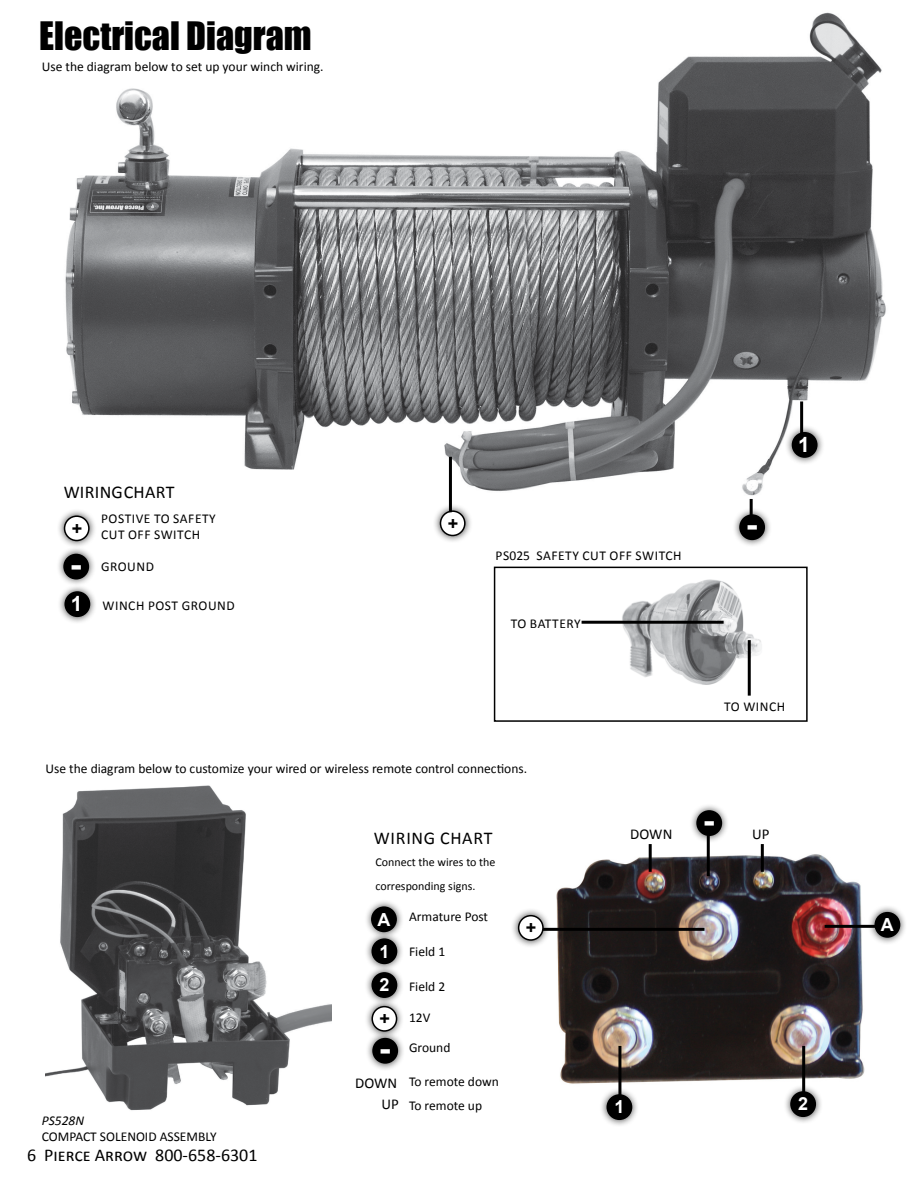
<style>
.page{position:relative;width:918px;height:1188px;background:#fff}
.page>*{position:absolute;margin:0;border:0;box-sizing:border-box;transform-origin:0 0}
.t1{font:36px "Impact";color:#000}
.t2{font:700 34.5px "Arial";color:#fff}
.t3{font:700 21px "Arial";color:#fff}
.t4{font:18px "Calibri";letter-spacing:.01em;color:#000}
.t5{font:18px "Calibri";letter-spacing:.04em;color:#000}
.t6{font:700 18px "Arial";color:#fff}
.t7{font:700 18px "Arial";color:#000}
.t8{font:15px "Calibri";color:#000}
.t9{font:13.5px/23.9px "Calibri";letter-spacing:.005em;color:#000}
.t10{font:13.5px/16.2px "Calibri";letter-spacing:.04em;color:#000}
.t11{font:13.5px "Calibri";letter-spacing:.03em;color:#000}
.t12{font:italic 13.5px "Calibri";color:#000}
.t13{font:12px/24px "Calibri";color:#000}
.s1{font-family:"Arial";font-weight:700;font-size:18px;color:#fff}
.s2{font-family:"Arial";font-weight:700;font-size:18px}
.s3{font-size:15px}
</style>
<div class="page">
<img style="left:65px;top:12px;width:821px;height:495px">
<img style="left:551px;top:844px;width:316px;height:243px">
<img style="left:46px;top:785px;width:285px;height:326px">
<div style="left:364px;top:931px;width:41px;height:41px;background:#000;opacity:.75"></div>
<div style="left:372px;top:939px;width:25px;height:24px;background:#000;border-radius:50%"></div>
<div style="left:372px;top:938px;width:25px;height:26px;border:2px solid #000;border-radius:50%"></div>
<div style="left:364px;top:965px;width:41px;height:41px;background:#000;opacity:.75"></div>
<div style="left:372px;top:973px;width:25px;height:24px;background:#000;border-radius:50%"></div>
<div style="left:372px;top:972px;width:25px;height:26px;border:2px solid #000;border-radius:50%"></div>
<div style="left:364px;top:999px;width:41px;height:40px;background:#000;opacity:.75"></div>
<div style="left:372px;top:1007px;width:25px;height:24px;background:#fff;border-radius:50%"></div>
<div style="left:372px;top:1006px;width:25px;height:26px;border:2px solid #000;border-radius:50%"></div>
<div style="left:364px;top:899px;width:40px;height:41px;background:#000;opacity:.75"></div>
<div style="left:372px;top:907px;width:24px;height:24px;background:#000;border-radius:50%"></div>
<div style="left:371px;top:906px;width:26px;height:26px;border:2px solid #000;border-radius:50%"></div>
<div style="left:365px;top:1031px;width:40px;height:40px;background:#000;opacity:.75"></div>
<div style="left:373px;top:1039px;width:24px;height:24px;background:#000;border-radius:50%"></div>
<div style="left:372px;top:1038px;width:26px;height:26px;border:2px solid #000;border-radius:50%"></div>
<div style="left:867px;top:905px;width:41px;height:40px;background:#000;opacity:.75"></div>
<div style="left:875px;top:913px;width:25px;height:24px;background:#000;border-radius:50%"></div>
<div style="left:875px;top:912px;width:25px;height:26px;border:2px solid #000;border-radius:50%"></div>
<hr style="left:618px;top:1046px;width:3px;height:55px;background:#000">
<hr style="left:802px;top:1046px;width:3px;height:55px;background:#000">
<hr style="left:761px;top:844px;width:3px;height:28px;background:#000">
<hr style="left:649px;top:844px;width:3px;height:28px;background:#000">
<hr style="left:535px;top:928px;width:169px;height:3px;background:#000">
<div style="left:599px;top:1087px;width:41px;height:41px;background:#000;opacity:.75"></div>
<div style="left:607px;top:1095px;width:25px;height:24px;background:#000;border-radius:50%"></div>
<div style="left:607px;top:1094px;width:25px;height:26px;border:2px solid #000;border-radius:50%"></div>
<div style="left:783px;top:1084px;width:40px;height:41px;background:#000;opacity:.75"></div>
<div style="left:791px;top:1092px;width:24px;height:24px;background:#000;border-radius:50%"></div>
<div style="left:790px;top:1091px;width:26px;height:26px;border:2px solid #000;border-radius:50%"></div>
<hr style="left:825px;top:925px;width:54px;height:3px;background:#000">
<div style="left:510px;top:908px;width:41px;height:40px;background:#000;opacity:.75"></div>
<div style="left:519px;top:916px;width:24px;height:24px;background:#fff;border-radius:50%"></div>
<div style="left:518px;top:915px;width:26px;height:26px;border:2px solid #000;border-radius:50%"></div>
<hr style="left:707px;top:828px;width:3px;height:48px;background:#000">
<div style="left:689px;top:803px;width:40px;height:41px;background:#000;opacity:.75"></div>
<div style="left:697px;top:811px;width:24px;height:24px;background:#000;border-radius:50%"></div>
<div style="left:696px;top:810px;width:26px;height:26px;border:2px solid #000;border-radius:50%"></div>
<hr style="left:750px;top:499px;width:3px;height:35px;background:#000">
<div style="left:432px;top:503px;width:41px;height:41px;background:#000;opacity:.75"></div>
<div style="left:441px;top:511px;width:24px;height:24px;background:#fff;border-radius:50%"></div>
<div style="left:440px;top:510px;width:26px;height:26px;border:2px solid #000;border-radius:50%"></div>
<div style="left:732px;top:507px;width:40px;height:41px;background:#000;opacity:.75"></div>
<div style="left:740px;top:515px;width:24px;height:24px;background:#000;border-radius:50%"></div>
<div style="left:739px;top:514px;width:26px;height:26px;border:2px solid #000;border-radius:50%"></div>
<hr style="left:449px;top:457px;width:3px;height:55px;background:#000">
<div style="left:56px;top:508px;width:41px;height:41px;background:#000;opacity:.75"></div>
<div style="left:65px;top:516px;width:24px;height:25px;background:#fff;border-radius:50%"></div>
<div style="left:64px;top:515px;width:26px;height:26px;border:2px solid #000;border-radius:50%"></div>
<div style="left:56px;top:547px;width:40px;height:40px;background:#000;opacity:.75"></div>
<div style="left:64px;top:554px;width:24px;height:25px;background:#000;border-radius:50%"></div>
<div style="left:63px;top:554px;width:26px;height:26px;border:2px solid #000;border-radius:50%"></div>
<hr style="left:800px;top:401px;width:3px;height:35px;background:#000">
<div style="left:784px;top:425px;width:41px;height:40px;background:#000;opacity:.75"></div>
<div style="left:792px;top:433px;width:25px;height:24px;background:#000;border-radius:50%"></div>
<div style="left:792px;top:432px;width:26px;height:26px;border:2px solid #000;border-radius:50%"></div>
<div style="left:57px;top:584px;width:41px;height:41px;background:#000;opacity:.75"></div>
<div style="left:65px;top:592px;width:25px;height:24px;background:#000;border-radius:50%"></div>
<div style="left:64px;top:591px;width:26px;height:26px;border:2px solid #000;border-radius:50%"></div>
<img style="left:584px;top:579px;width:178px;height:112px">
<hr style="left:582px;top:621px;width:142px;height:3px;background:#000">
<hr style="left:748px;top:640px;width:3px;height:56px;background:#000">
<div style="left:494px;top:567px;width:314px;height:155px;border:2px solid #000"></div>
<h1 class="t1" style="left:39px;top:8px;width:274px">Electrical Diagram</h1>
<p class="t9" style="left:42px;top:55px;width:283px">Use the diagram below to set up your winch wiring.</p>
<h3 class="t4" style="left:64px;top:481px;width:112px">WIRING CHART</h3>
<h3 class="t7" style="left:72px;top:516px;width:12px">+</h3>
<h2 class="t2" style="left:70px;top:541px;width:13px">-</h2>
<h3 class="t3" style="left:71px;top:590px;width:13px">1</h3>
<p class="t10" style="left:101px;top:510px;width:116px">POSTIVE TO SAFETY<br>CUT OFF SWITCH</p>
<p class="t9" style="left:101px;top:555px;width:54px">GROUND</p>
<p class="t10" style="left:103px;top:598px;width:134px">WINCH POST GROUND</p>
<h3 class="t7" style="left:448px;top:511px;width:12px">+</h3>
<p class="t10" style="left:496px;top:548px;width:188px">PS025 SAFETY CUT OFF SWITCH</p>
<p class="t11" style="left:511px;top:615px;width:72px">TO BATTERY</p>
<h2 class="t2" style="left:746px;top:501px;width:13px">-</h2>
<h3 class="t3" style="left:798px;top:430px;width:13px">1</h3>
<p class="t9" style="left:46px;top:756px;width:483px">Use the diagram below to customize your wired or wireless remote control connections.</p>
<h3 class="t5" style="left:374px;top:827px;width:120px">WIRING CHART</h3>
<p class="t13" style="left:376px;top:850px;width:122px">Connect the wires to the corresponding signs.</p>
<h3 class="t6" style="left:378px;top:907px;width:14px">A</h3>
<p class="t9" style="left:409px;top:905px;width:81px">Armature Post</p>
<p class="t9" style="left:379px;top:940px;width:67px"><span class="s1">1</span> Field 1</p>
<p class="t9" style="left:379px;top:974px;width:67px"><span class="s1">2</span> Field 2</p>
<p class="t9" style="left:379px;top:1006px;width:53px"><span class="s2">+</span> 12V</p>
<h2 class="t2" style="left:379px;top:1025px;width:13px">-</h2>
<p class="t9" style="left:409px;top:1036px;width:43px">Ground</p>
<h3 class="t7" style="left:526px;top:916px;width:12px">+</h3>
<p class="t9" style="left:724px;top:695px;width:63px">TO WINCH</p>
<h2 class="t2" style="left:703px;top:797px;width:13px">-</h2>
<p class="t8" style="left:630px;top:825px;width:44px">DOWN</p>
<p class="t8" style="left:752px;top:825px;width:19px">UP</p>
<p class="t12" style="left:42px;top:1111px;width:44px">PS528N</p>
<p class="t9" style="left:42px;top:1124px;width:176px">COMPACT SOLENOID ASSEMBLY</p>
<h3 class="t4" style="left:27px;top:1144px;width:232px">6 Pierce Arrow 800-658-6301</h3>
<p class="t9" style="left:409px;top:1069px;width:91px;text-indent:-54px"><span class="s3">DOWN</span> To remote down<br>To remote up</p>
<p class="t8" style="left:381px;top:1095px;width:19px">UP</p>
<h3 class="t6" style="left:614px;top:1095px;width:12px">1</h3>
<h3 class="t6" style="left:798px;top:1092px;width:12px">2</h3>
<h3 class="t6" style="left:881px;top:913px;width:14px">A</h3>
</div>
